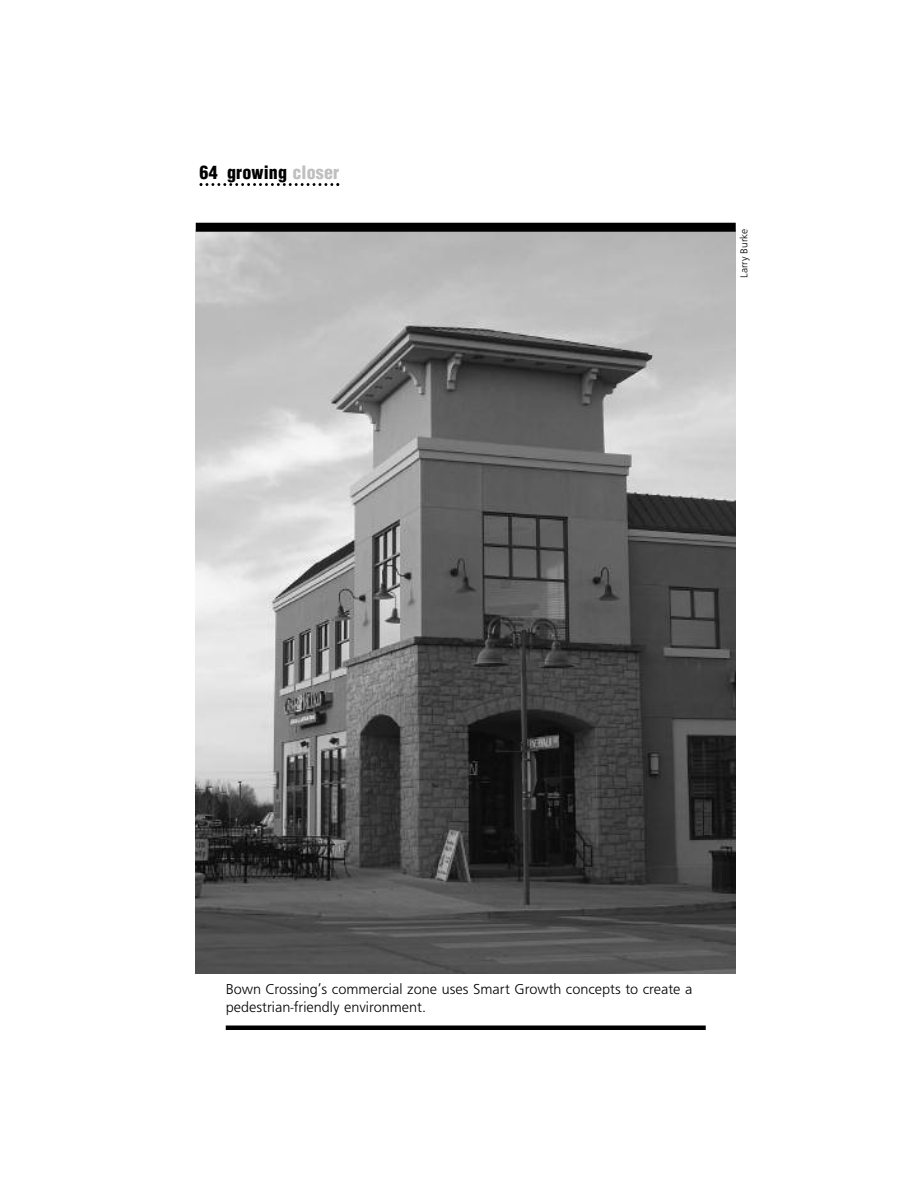
<style>
.page{position:relative;width:918px;height:1188px;background:#fff}
.page>*{position:absolute;margin:0;border:0;box-sizing:border-box;transform-origin:0 0}
.t1{font:900 condensed 18px "Helvetica";letter-spacing:.01em;color:#000}
.t2{font:15px/18px "Frugal Sans Light DTC";color:#000}
.t3{font:10.5px "Frugal Sans Light DTC";color:#000}
.s1{color:#bfbfbf}
</style>
<div class="page">
<svg style="left:200px;top:183px;width:139px;height:3px"></svg>
<img style="left:196px;top:232px;width:540px;height:742px">
<hr style="left:226px;top:1026px;width:480px;height:4px;background:#000">
<div style="left:196px;top:223px;width:540px;height:9px;background:#000"></div>
<p class="t1" style="left:200px;top:162px;width:141px">64 growing <span class="s1">closer</span></p>
<p class="t3" style="left:738px;top:278px;width:50px;rotate:-90deg">Larry Burke</p>
<p class="t2" style="left:226px;top:980px;width:468px">Bown Crossing’s commercial zone uses Smart Growth concepts to create a pedestrian-friendly environment.</p>
</div>
